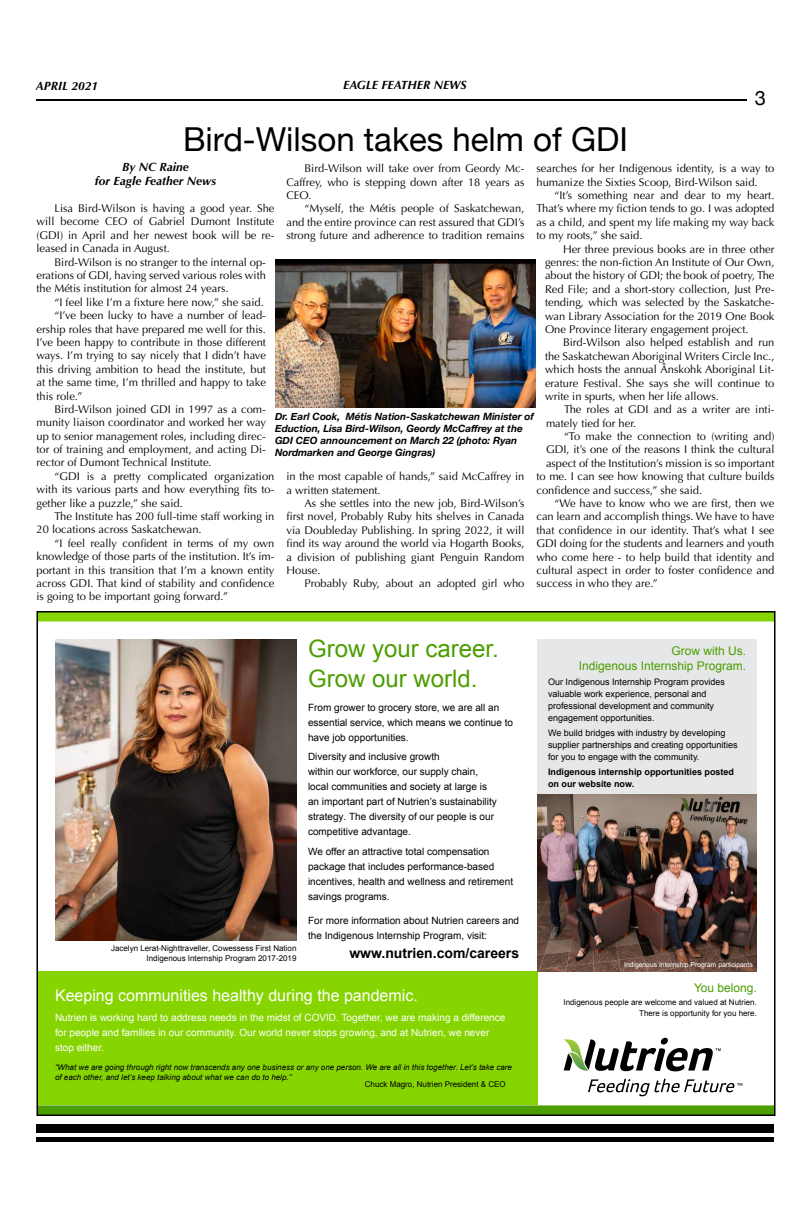
<style>
.page{position:relative;width:810px;height:1224px;background:#fff}
.page>*{position:absolute;margin:0;border:0;box-sizing:border-box;transform-origin:0 0}
.t1{font:33px "Helvetica Neue";color:#000}
.t2{font:24px/30px "Arial";color:#4c9e00}
.t3{font:20px "Helvetica Neue";color:#000}
.t4{font:16px "Arial";color:#fff}
.t5{font:700 14px "Arial";color:#000}
.t6{font:italic 700 12px/14.4px "Optima";color:#000;text-align:center}
.t7{font:12px/14.4px "Arial";color:#4c9e00;text-align:right}
.t8{font:11.2px/13.4px "Optima";color:#000;text-align:justify}
.t9{font:10px/15px "Arial";color:#000}
.t10{font:10px/15px "Arial";color:#fff}
.t11{font:italic 700 10px/12px "Helvetica Neue";color:#000}
.t12{font:9px/12px "Arial";color:#000}
.t13{font:700 9px/12px "Arial";color:#000}
.t14{font:8px/9.6px "Arial";color:#000;text-align:right}
.t15{font:italic 8px/10px "Arial";color:#000}
.t16{font:6.8px "Arial";color:#fff}
</style>
<div class="page">
<hr style="left:36px;top:1138px;width:738px;height:4px;background:#000">
<div style="left:36px;top:1124px;width:738px;height:9px;background:#000"></div>
<hr style="left:36px;top:99px;width:711px;height:2px;background:#000">
<svg style="left:564px;top:1038px;width:157px;height:33px"></svg>
<svg style="left:588px;top:1079px;width:154px;height:17px"></svg>
<div style="left:537px;top:640px;width:220px;height:154px;background:#e6e7e8"></div>
<div style="left:37px;top:972px;width:500px;height:133px;background:#86d500"></div>
<img style="left:55px;top:640px;width:241px;height:301px">
<div style="left:37px;top:1105px;width:738px;height:10px;background:#4c9e00"></div>
<img style="left:537px;top:794px;width:220px;height:177px">
<div style="left:37px;top:612px;width:738px;height:10px;background:#86d500"></div>
<img style="left:275px;top:260px;width:261px;height:147px">
<p class="t6" style="left:36px;top:79px;width:64px">APRIL 2021</p>
<p class="t6" style="left:343px;top:78px;width:125px">EAGLE FEATHER NEWS</p>
<h1 class="t1" style="left:183px;top:115px;width:446px">Bird-Wilson takes helm of GDI</h1>
<h3 class="t3" style="left:755px;top:84px;width:13px">3</h3>
<p class="t6" style="left:95px;top:160px;width:123px">By NC Raine<br>for Eagle Feather News</p>
<p class="t8" style="left:36px;top:202px;width:240px;text-indent:18px">Lisa Bird-Wilson is having a good year. She will become CEO of Gabriel Dumont Institute (GDI) in April and her newest book will be re&shy;leased in Canada in August.</p>
<p class="t8" style="left:36px;top:255px;width:231px;text-indent:18px">Bird-Wilson is no stranger to the internal op&shy;erations of GDI, having served various roles with the Métis institution for almost 24 years.</p>
<p class="t8" style="left:55px;top:295px;width:211px">“I feel like I’m a fixture here now,” she said.</p>
<p class="t8" style="left:55px;top:309px;width:213px">“I’ve been lucky to have a number of lead-</p>
<p class="t8" style="left:36px;top:322px;width:231px">ership roles that have prepared me well for this.</p>
<p class="t8" style="left:36px;top:336px;width:231px">I’ve been happy to contribute in those different</p>
<p class="t8" style="left:36px;top:349px;width:231px">ways. I’m trying to say nicely that I didn’t have</p>
<p class="t8" style="left:36px;top:362px;width:231px">this driving ambition to head the institute, but</p>
<p class="t8" style="left:36px;top:376px;width:231px">at the same time, I’m thrilled and happy to take</p>
<p class="t8" style="left:36px;top:389px;width:47px">this role.”</p>
<p class="t8" style="left:55px;top:403px;width:213px">Bird-Wilson joined GDI in 1997 as a com-</p>
<p class="t8" style="left:36px;top:416px;width:231px">munity liaison coordinator and worked her way</p>
<p class="t8" style="left:36px;top:429px;width:231px">up to senior management roles, including direc-</p>
<p class="t8" style="left:36px;top:443px;width:231px">tor of training and employment, and acting Di-</p>
<p class="t8" style="left:36px;top:456px;width:177px">rector of Dumont Technical Institute.</p>
<p class="t8" style="left:55px;top:470px;width:222px">“GDI is a pretty complicated organization</p>
<p class="t8" style="left:36px;top:483px;width:240px">with its various parts and how everything fits to-</p>
<p class="t8" style="left:36px;top:496px;width:148px">gether like a puzzle,” she said.</p>
<p class="t8" style="left:55px;top:510px;width:222px">The Institute has 200 full-time staff working in</p>
<p class="t8" style="left:36px;top:523px;width:167px">20 locations across Saskatchewan.</p>
<p class="t8" style="left:55px;top:536px;width:222px">“I feel really confident in terms of my own</p>
<p class="t8" style="left:36px;top:550px;width:240px">knowledge of those parts of the institution. It’s im-</p>
<p class="t8" style="left:36px;top:563px;width:240px">portant in this transition that I’m a known entity</p>
<p class="t8" style="left:36px;top:577px;width:240px">across GDI. That kind of stability and confidence</p>
<p class="t8" style="left:36px;top:590px;width:193px">is going to be important going forward.”</p>
<p class="t8" style="left:286px;top:162px;width:240px;text-indent:18px">Bird-Wilson will take over from Geordy Mc-Caffrey, who is stepping down after 18 years as CEO.</p>
<p class="t8" style="left:286px;top:202px;width:240px;text-indent:18px">“Myself, the Métis people of Saskatchewan, and the entire province can rest assured that GDI’s strong future and adherence to tradition remains</p>
<p class="t8" style="left:537px;top:162px;width:239px">searches for her Indigenous identity, is a way to humanize the Sixties Scoop, Bird-Wilson said.</p>
<p class="t8" style="left:537px;top:189px;width:240px;text-indent:18px">“It’s something near and dear to my heart.<br>That’s where my fiction tends to go. I was adopted as a child, and spent my life making my way back to my roots,” she said.</p>
<p class="t8" style="left:545px;top:242px;width:231px;text-indent:18px">Her three previous books are in three other genres: the non-fiction An Institute of Our Own, about the history of GDI; the book of poetry, The Red File; and a short-story collection, Just Pre&shy;tending, which was selected by the Saskatche&shy;wan Library Association for the 2019 One Book One Province literary engagement project.</p>
<p class="t8" style="left:545px;top:336px;width:231px;text-indent:18px">Bird-Wilson also helped establish and run the Saskatchewan Aboriginal Writers Circle Inc., which hosts the annual Ânskohk Aboriginal Lit&shy;erature Festival. She says she will continue to write in spurts, when her life allows.</p>
<p class="t8" style="left:546px;top:403px;width:230px;text-indent:18px">The roles at GDI and as a writer are inti&shy;mately tied for her.</p>
<p class="t8" style="left:564px;top:430px;width:212px">“To make the connection to (writing and)</p>
<p class="t8" style="left:546px;top:443px;width:230px">GDI, it’s one of the reasons I think the cultural</p>
<p class="t8" style="left:546px;top:457px;width:230px">aspect of the Institution’s mission is so important</p>
<p class="t8" style="left:537px;top:470px;width:240px">to me. I can see how knowing that culture builds</p>
<p class="t8" style="left:537px;top:483px;width:167px">confidence and success,” she said.</p>
<p class="t8" style="left:555px;top:497px;width:222px">“We have to know who we are first, then we</p>
<p class="t8" style="left:537px;top:510px;width:239px">can learn and accomplish things. We have to have</p>
<p class="t8" style="left:537px;top:523px;width:240px">that confidence in our identity. That’s what I see</p>
<p class="t8" style="left:537px;top:537px;width:239px">GDI doing for the students and learners and youth</p>
<p class="t8" style="left:537px;top:550px;width:239px">who come here - to help build that identity and</p>
<p class="t8" style="left:537px;top:564px;width:240px">cultural aspect in order to foster confidence and</p>
<p class="t8" style="left:537px;top:577px;width:123px">success in who they are.”</p>
<p class="t11" style="left:275px;top:411px;width:261px">Dr. Earl Cook, Métis Nation-Saskatchewan Minister of Eduction, Lisa Bird-Wilson, Geordy McCaffrey at the GDI CEO announcement on March 22 (photo: Ryan Nordmarken and George Gingras)</p>
<p class="t8" style="left:286px;top:470px;width:240px">in the most capable of hands,” said McCaffrey in a written statement.</p>
<p class="t8" style="left:286px;top:497px;width:240px;text-indent:18px">As she settles into the new job, Bird-Wilson’s first novel, Probably Ruby hits shelves in Canada via Doubleday Publishing. In spring 2022, it will find its way around the world via Hogarth Books, a division of publishing giant Penguin Random House.</p>
<p class="t8" style="left:305px;top:577px;width:222px">Probably Ruby, about an adopted girl who</p>
<p class="t14" style="left:111px;top:944px;width:187px">Jacelyn Lerat-Nighttraveller, Cowessess First Nation<br>Indigenous Internship Program 2017-2019</p>
<h2 class="t2" style="left:308px;top:634px;width:192px">Grow your career.<br>Grow our world.</h2>
<p class="t9" style="left:308px;top:700px;width:207px">From grower to grocery store, we are all an essential service, which means we continue to have job opportunities.</p>
<p class="t9" style="left:308px;top:749px;width:190px">Diversity and inclusive growth<br>within our workforce, our supply chain, local communities and society at large is an important part of Nutrien’s sustainability strategy. The diversity of our people is our competitive advantage.</p>
<p class="t9" style="left:308px;top:844px;width:207px">We offer an attractive total compensation package that includes performance-based incentives, health and wellness and retirement savings programs.</p>
<p class="t9" style="left:308px;top:913px;width:213px">For more information about Nutrien careers and the Indigenous Internship Program, visit:</p>
<p class="t5" style="left:349px;top:944px;width:171px">www.nutrien.com/careers</p>
<h3 class="t4" style="left:55px;top:985px;width:364px">Keeping communities healthy during the pandemic.</h3>
<p class="t10" style="left:55px;top:1010px;width:452px">Nutrien is working hard to address needs in the midst of COVID. Together, we are making a difference for people and families in our community. Our world never stops growing, and at Nutrien, we never stop either.</p>
<p class="t15" style="left:55px;top:1062px;width:459px">“What we are going through right now transcends any one business or any one person. We are all in this together. Let’s take care of each other, and let’s keep talking about what we can do to help.”</p>
<p class="t14" style="left:365px;top:1079px;width:142px">Chuck Magro, Nutrien President &amp; CEO</p>
<p class="t7" style="left:579px;top:644px;width:169px">Grow with Us.<br>Indigenous Internship Program.</p>
<p class="t12" style="left:548px;top:676px;width:179px">Our Indigenous Internship Program provides valuable work experience, personal and professional development and community engagement opportunities.</p>
<p class="t12" style="left:548px;top:727px;width:191px">We build bridges with industry by developing supplier partnerships and creating opportunities for you to engage with the community.</p>
<p class="t13" style="left:548px;top:766px;width:188px">Indigenous internship opportunities posted on our website now.</p>
<p class="t16" style="left:624px;top:960px;width:130px">Indigenous Internship Program participants</p>
<p class="t7" style="left:694px;top:981px;width:64px">You belong.</p>
<p class="t14" style="left:564px;top:997px;width:195px;line-height:11px">Indigenous people are welcome and valued at Nutrien.<br>There is opportunity for you here.</p>
</div>
